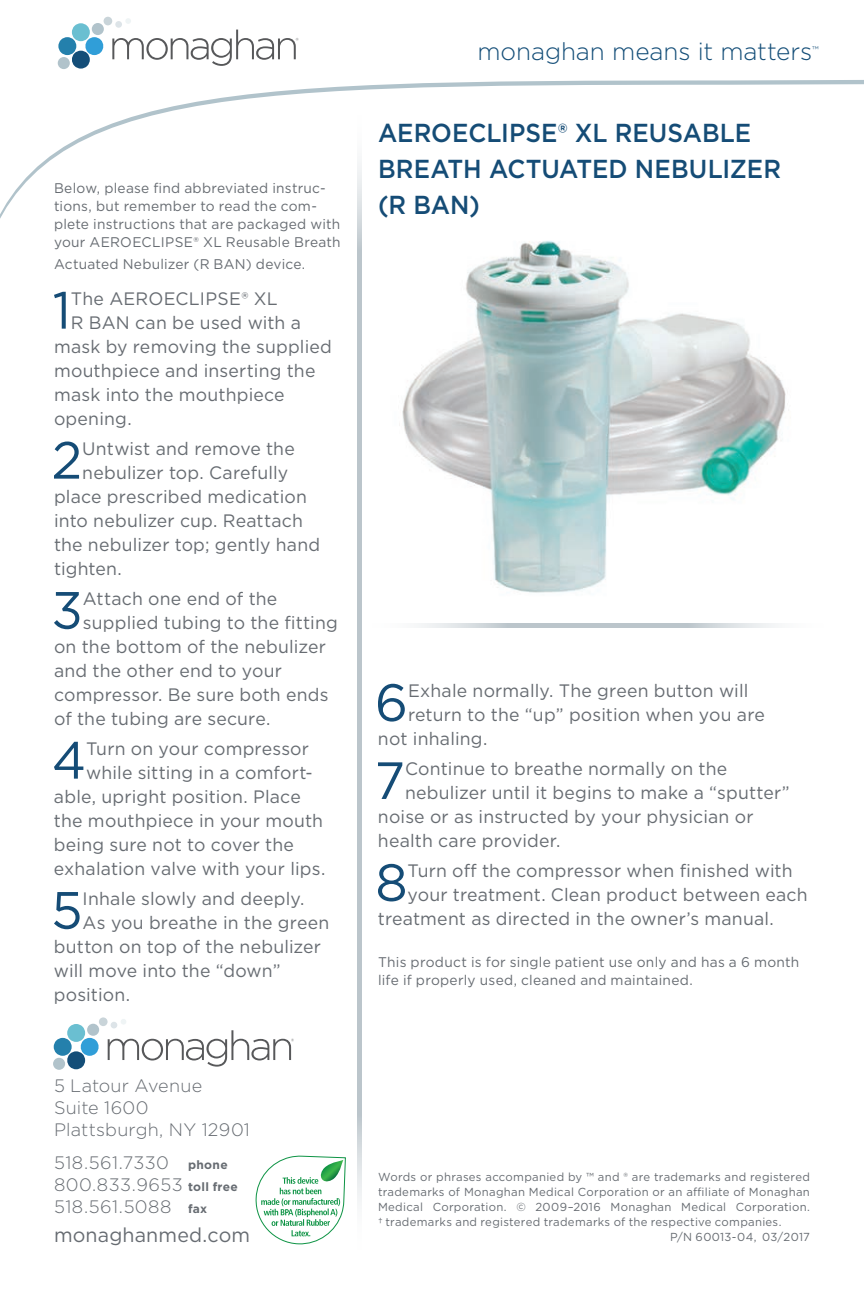
<style>
.page{position:relative;width:864px;height:1296px;background:#fff}
.page>*{position:absolute;margin:0;border:0;box-sizing:border-box;transform-origin:0 0}
.t1{font:52.2px "Gotham";color:#154c76}
.t2{font:500 26px/36px "Gotham";color:#154c76;scale:.94 1}
.t3{font:300 24.4px "Gotham";letter-spacing:-.005em;color:#144e78}
.t4{font:20px "Gotham";letter-spacing:.01em;color:#676c72}
.t5{font:18px "Gotham";letter-spacing:.01em;color:#676c72}
.t6{font:300 18px "Gotham";letter-spacing:.015em;color:#676c72}
.t7{font:14px/18px "Gotham";letter-spacing:.02em;color:#676c72}
.t8{font:11.6px/15px "Gotham";letter-spacing:.025em;color:#676c72;text-align:justify}
.t9{font:300 9.6px "Gotham";color:#144e78}
.s1{font-weight:700;font-size:12px}
</style>
<div class="page">
<svg style="left:255px;top:1155px;width:91px;height:90px"></svg>
<svg style="left:419px;top:624px;width:357px;height:4px"></svg>
<svg style="left:0;top:16px;width:864px;height:277px"></svg>
<svg style="left:358px;top:107px;width:4px;height:1096px;background:#c3ccd1"></svg>
<img style="left:378px;top:229px;width:432px;height:364px">
<svg style="left:58px;top:23px;width:46px;height:46px"></svg>
<div style="left:58px;top:57px;width:12px;height:12px;background:#b1c3cb;border-radius:50%"></div>
<div style="left:92px;top:23px;width:12px;height:12px;background:#b1c3cb;border-radius:50%"></div>
<div style="left:115px;top:21px;width:7px;height:7px;background:#dde4e8;border-radius:50%"></div>
<svg style="left:125px;top:18px;width:6px;height:6px"></svg>
<div style="left:104px;top:17px;width:8px;height:8px;background:#c9d4d9;border-radius:50%"></div>
<svg style="left:112px;top:30px;width:187px;height:36px"></svg>
<svg style="left:54px;top:1024px;width:46px;height:45px"></svg>
<div style="left:53px;top:1058px;width:12px;height:12px;background:#b1c3cb;border-radius:50%"></div>
<div style="left:87px;top:1024px;width:12px;height:12px;background:#b1c3cb;border-radius:50%"></div>
<div style="left:99px;top:1017px;width:9px;height:9px;background:#c9d4d9;border-radius:50%"></div>
<svg style="left:108px;top:1019px;width:186px;height:48px"></svg>
<p class="t7" style="left:54px;top:178px;width:288px">Below, please find abbreviated instruc&shy;tions, but remember to read the com&shy;plete instructions that are packaged with your AEROECLIPSE® XL Reusable Breath</p>
<p class="t7" style="left:54px;top:254px;width:253px">Actuated Nebulizer (R BAN) device.</p>
<p class="t1" style="left:53px;top:277px;width:20px">1</p>
<p class="t5" style="left:71px;top:287px;width:208px">The AEROECLIPSE® XL</p>
<p class="t5" style="left:71px;top:311px;width:232px">R BAN can be used with a</p>
<p class="t5" style="left:54px;top:335px;width:279px">mask by removing the supplied</p>
<p class="t5" style="left:54px;top:359px;width:263px">mouthpiece and inserting the</p>
<p class="t5" style="left:54px;top:383px;width:232px">mask into the mouthpiece</p>
<p class="t5" style="left:54px;top:407px;width:79px">opening.</p>
<p class="t1" style="left:52px;top:427px;width:32px">2</p>
<p class="t5" style="left:82px;top:437px;width:214px">Untwist and remove the</p>
<p class="t5" style="left:82px;top:461px;width:208px">nebulizer top. Carefully</p>
<p class="t5" style="left:54px;top:485px;width:254px">place prescribed medication</p>
<p class="t5" style="left:54px;top:509px;width:250px">into nebulizer cup. Reattach</p>
<p class="t5" style="left:54px;top:533px;width:268px">the nebulizer top; gently hand</p>
<p class="t5" style="left:54px;top:557px;width:69px">tighten.</p>
<p class="t1" style="left:51px;top:577px;width:33px">3</p>
<p class="t5" style="left:83px;top:587px;width:196px">Attach one end of the</p>
<p class="t5" style="left:83px;top:611px;width:256px">supplied tubing to the fitting</p>
<p class="t5" style="left:54px;top:635px;width:273px">on the bottom of the nebulizer</p>
<p class="t5" style="left:54px;top:659px;width:229px">and the other end to your</p>
<p class="t5" style="left:54px;top:683px;width:276px">compressor. Be sure both ends</p>
<p class="t5" style="left:54px;top:707px;width:218px">of the tubing are secure.</p>
<p class="t1" style="left:52px;top:727px;width:36px">4</p>
<p class="t5" style="left:86px;top:737px;width:224px">Turn on your compressor</p>
<p class="t5" style="left:86px;top:761px;width:228px">while sitting in a comfort-</p>
<p class="t5" style="left:54px;top:785px;width:248px">able, upright position. Place</p>
<p class="t5" style="left:54px;top:809px;width:270px">the mouthpiece in your mouth</p>
<p class="t5" style="left:54px;top:833px;width:242px">being sure not to cover the</p>
<p class="t5" style="left:54px;top:857px;width:273px">exhalation valve with your lips.</p>
<p class="t1" style="left:51px;top:877px;width:33px">5</p>
<p class="t5" style="left:83px;top:887px;width:223px">Inhale slowly and deeply.</p>
<p class="t5" style="left:83px;top:911px;width:248px">As you breathe in the green</p>
<p class="t5" style="left:54px;top:935px;width:269px">button on top of the nebulizer</p>
<p class="t5" style="left:54px;top:959px;width:228px">will move into the “down”</p>
<p class="t5" style="left:54px;top:983px;width:78px">position.</p>
<p class="t6" style="left:54px;top:1074px;width:150px">5 Latour Avenue</p>
<p class="t6" style="left:54px;top:1096px;width:96px">Suite 1600</p>
<p class="t6" style="left:54px;top:1118px;width:197px">Plattsburgh, NY 12901</p>
<p class="t6" style="left:54px;top:1151px;width:175px">518.561.7330 <span class="s1">phone</span></p>
<p class="t6" style="left:54px;top:1173px;width:185px">800.833.9653 <span class="s1">toll free</span></p>
<p class="t6" style="left:54px;top:1195px;width:155px">518.561.5088 <span class="s1">fax</span></p>
<p class="t4" style="left:54px;top:1222px;width:198px">monaghanmed.com</p>
<p class="t3" style="left:477px;top:36px;width:336px">monaghan means it matters</p>
<p class="t9" style="left:812px;top:44px;width:8px">™</p>
<p class="t2" style="left:378px;top:114px;width:430px">AEROECLIPSE® XL REUSABLE<br>BREATH ACTUATED NEBULIZER (R BAN)</p>
<p class="t1" style="left:375px;top:669px;width:35px">6</p>
<p class="t5" style="left:408px;top:679px;width:342px">Exhale normally. The green button will</p>
<p class="t5" style="left:408px;top:703px;width:358px">return to the “up” position when you are</p>
<p class="t5" style="left:378px;top:727px;width:111px">not inhaling.</p>
<p class="t1" style="left:375px;top:747px;width:32px">7</p>
<p class="t5" style="left:405px;top:757px;width:324px">Continue to breathe normally on the</p>
<p class="t5" style="left:405px;top:781px;width:386px">nebulizer until it begins to make a “sputter”</p>
<p class="t5" style="left:378px;top:805px;width:377px">noise or as instructed by your physician or</p>
<p class="t5" style="left:378px;top:829px;width:184px">health care provider.</p>
<p class="t1" style="left:375px;top:849px;width:34px">8</p>
<p class="t5" style="left:408px;top:859px;width:387px">Turn off the compressor when finished with</p>
<p class="t5" style="left:408px;top:883px;width:402px">your treatment. Clean product between each</p>
<p class="t5" style="left:378px;top:907px;width:397px">treatment as directed in the owner’s manual.</p>
<p class="t7" style="left:378px;top:953px;width:423px">This product is for single patient use only and has a 6 month life if properly used, cleaned and maintained.</p>
<p class="t8" style="left:378px;top:1169px;width:434px">Words or phrases accompanied by ™ and ® are trademarks and registered trademarks of Monaghan Medical Corporation or an affiliate of Monaghan Medical Corporation. © 2009–2016 Monaghan Medical Corporation. † trademarks and registered trademarks of the respective companies.</p>
<p class="t8" style="left:670px;top:1229px;width:141px">P/N 60013- 04, 03/2017</p>
</div>
